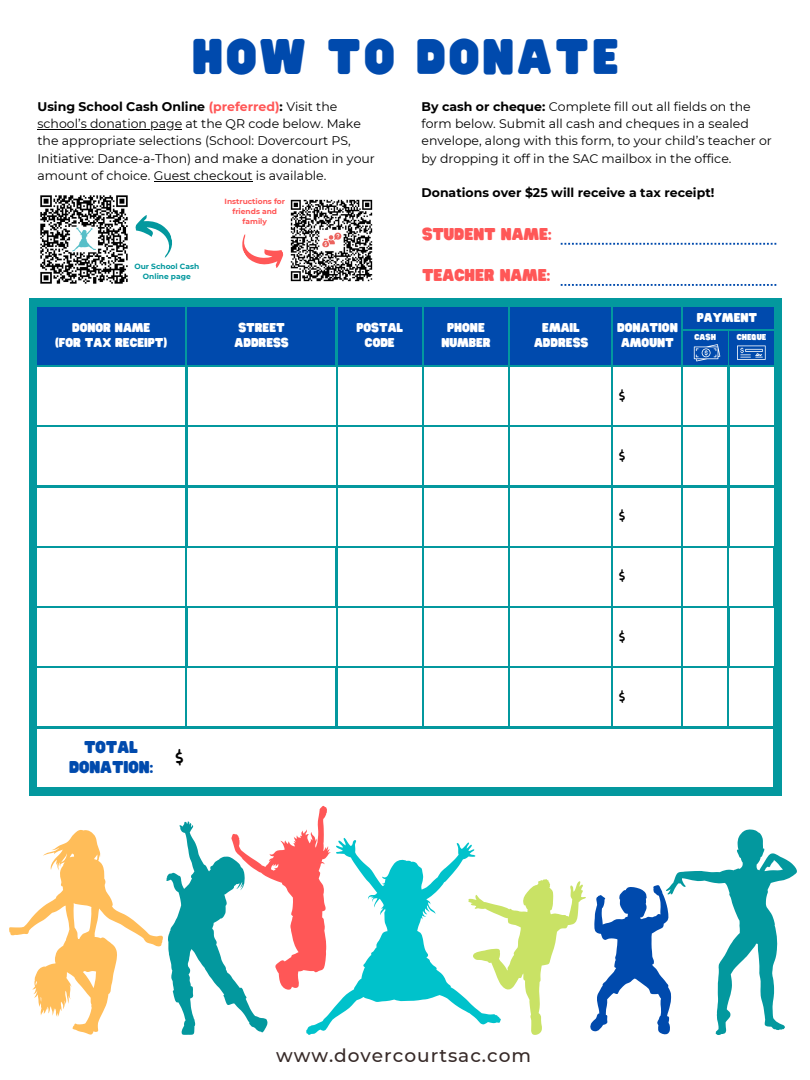
<style>
.page{position:relative;width:810px;height:1080px;background:#fff}
.page>*{position:absolute;margin:0;border:0;box-sizing:border-box;transform-origin:0 0}
.t1{font:43.75px "Hitand Run";letter-spacing:.08em;color:#004aad}
.t2{font:500 18.56px "Montserrat";letter-spacing:.055em;color:#372a28}
.t3{font:100 16.25px "More Sugar";color:#000}
.t4{font:15px "Hitand Run";color:#ff5757}
.t5{font:15px/20.6px "Hitand Run";color:#004aad;text-align:center}
.t6{font:12.5px/17.4px "Montserrat";color:#000}
.t7{font:700 12.5px "Montserrat";color:#000}
.t8{font:100 12.5px "More Sugar";color:#000}
.t9{font:11.25px/15.5px "Hitand Run";color:#fff;text-align:center}
.t10{font:700 7.5px/10.3px "Montserrat";color:#ff5757;text-align:center}
.t11{font:700 7.5px/10.3px "Montserrat";color:#03989e;text-align:center}
.t12{font:7.5px "Hitand Run";color:#fff}
.s1{color:#ff5757}
.s2{font-weight:400}
.s3{font-weight:700}
</style>
<div class="page">
<svg style="left:501px;top:829px;width:296px;height:206px"></svg>
<svg style="left:331px;top:838px;width:170px;height:187px"></svg>
<svg style="left:9px;top:806px;width:322px;height:229px"></svg>
<div style="left:29px;top:298px;width:753px;height:498px;background:#03989e"></div>
<div style="left:188px;top:367px;width:147px;height:58px;background:#fff"></div>
<div style="left:338px;top:367px;width:84px;height:58px;background:#fff"></div>
<div style="left:37px;top:307px;width:148px;height:57px;background:#004aad"></div>
<div style="left:424px;top:367px;width:84px;height:58px;background:#fff"></div>
<div style="left:511px;top:367px;width:100px;height:58px;background:#fff"></div>
<div style="left:38px;top:367px;width:147px;height:58px;background:#fff"></div>
<div style="left:613px;top:367px;width:68px;height:58px;background:#fff"></div>
<div style="left:683px;top:367px;width:44px;height:58px;background:#fff"></div>
<div style="left:730px;top:367px;width:44px;height:58px;background:#fff"></div>
<div style="left:188px;top:428px;width:147px;height:57px;background:#fff"></div>
<div style="left:338px;top:428px;width:84px;height:57px;background:#fff"></div>
<div style="left:424px;top:428px;width:84px;height:57px;background:#fff"></div>
<div style="left:511px;top:428px;width:100px;height:57px;background:#fff"></div>
<div style="left:38px;top:428px;width:147px;height:57px;background:#fff"></div>
<div style="left:613px;top:428px;width:68px;height:57px;background:#fff"></div>
<div style="left:683px;top:428px;width:44px;height:57px;background:#fff"></div>
<div style="left:730px;top:428px;width:44px;height:57px;background:#fff"></div>
<div style="left:188px;top:488px;width:147px;height:57px;background:#fff"></div>
<div style="left:338px;top:488px;width:84px;height:57px;background:#fff"></div>
<div style="left:424px;top:488px;width:84px;height:57px;background:#fff"></div>
<div style="left:511px;top:488px;width:100px;height:57px;background:#fff"></div>
<div style="left:38px;top:488px;width:147px;height:57px;background:#fff"></div>
<div style="left:613px;top:488px;width:68px;height:57px;background:#fff"></div>
<div style="left:683px;top:488px;width:44px;height:57px;background:#fff"></div>
<div style="left:730px;top:488px;width:44px;height:57px;background:#fff"></div>
<div style="left:188px;top:548px;width:147px;height:58px;background:#fff"></div>
<div style="left:338px;top:548px;width:84px;height:58px;background:#fff"></div>
<div style="left:424px;top:548px;width:84px;height:58px;background:#fff"></div>
<div style="left:510px;top:548px;width:101px;height:58px;background:#fff"></div>
<div style="left:37px;top:548px;width:148px;height:58px;background:#fff"></div>
<div style="left:613px;top:548px;width:68px;height:58px;background:#fff"></div>
<div style="left:683px;top:548px;width:44px;height:58px;background:#fff"></div>
<div style="left:729px;top:548px;width:44px;height:58px;background:#fff"></div>
<div style="left:188px;top:608px;width:147px;height:58px;background:#fff"></div>
<div style="left:338px;top:608px;width:84px;height:58px;background:#fff"></div>
<div style="left:424px;top:608px;width:84px;height:58px;background:#fff"></div>
<div style="left:511px;top:608px;width:100px;height:58px;background:#fff"></div>
<div style="left:38px;top:608px;width:147px;height:58px;background:#fff"></div>
<div style="left:613px;top:608px;width:68px;height:58px;background:#fff"></div>
<div style="left:683px;top:608px;width:44px;height:58px;background:#fff"></div>
<div style="left:730px;top:608px;width:44px;height:58px;background:#fff"></div>
<div style="left:188px;top:669px;width:147px;height:57px;background:#fff"></div>
<div style="left:338px;top:669px;width:84px;height:57px;background:#fff"></div>
<div style="left:424px;top:669px;width:84px;height:57px;background:#fff"></div>
<div style="left:510px;top:669px;width:101px;height:57px;background:#fff"></div>
<div style="left:37px;top:669px;width:148px;height:57px;background:#fff"></div>
<div style="left:613px;top:669px;width:68px;height:57px;background:#fff"></div>
<div style="left:683px;top:669px;width:44px;height:57px;background:#fff"></div>
<div style="left:729px;top:669px;width:44px;height:57px;background:#fff"></div>
<div style="left:187px;top:307px;width:148px;height:57px;background:#004aad"></div>
<div style="left:338px;top:307px;width:84px;height:57px;background:#004aad"></div>
<div style="left:424px;top:307px;width:84px;height:57px;background:#004aad"></div>
<div style="left:510px;top:307px;width:101px;height:57px;background:#004aad"></div>
<div style="left:613px;top:307px;width:68px;height:57px;background:#004aad"></div>
<div style="left:683px;top:307px;width:90px;height:22px;background:#004aad"></div>
<div style="left:683px;top:331px;width:44px;height:33px;background:#004aad"></div>
<div style="left:729px;top:331px;width:44px;height:33px;background:#004aad"></div>
<svg style="left:737px;top:346px;width:29px;height:14px"></svg>
<svg style="left:694px;top:344px;width:26px;height:17px"></svg>
<div style="left:38px;top:729px;width:735px;height:57px;background:#fff"></div>
<hr style="left:38px;top:129px;width:144px;height:1px;background:#000">
<hr style="left:154px;top:181px;width:99px;height:1px;background:#000">
<svg style="left:242px;top:234px;width:42px;height:34px"></svg>
<img style="left:40px;top:195px;width:88px;height:89px">
<img style="left:290px;top:199px;width:83px;height:83px">
<svg style="left:135px;top:215px;width:37px;height:43px"></svg>
<svg style="left:561px;top:284px;width:215px;height:2px"></svg>
<svg style="left:561px;top:243px;width:215px;height:2px"></svg>
<p class="t1" style="left:192px;top:33px;width:428px">HOW TO DONATE</p>
<h1 class="t7" style="left:38px;top:98px;width:301px">Using School Cash Online <span class="s1">(preferred)</span>: <span class="s2">Visit the</span></h1>
<h5 class="t6" style="left:38px;top:115px;width:339px">school’s donation page at the QR code below. Make the appropriate selections (School: Dovercourt PS, Initiative: Dance-a-Thon) and make a donation in your amount of choice. Guest checkout is available.</h5>
<p class="t11" style="left:134px;top:261px;width:66px">Our School Cash<br>Online page</p>
<p class="t10" style="left:225px;top:196px;width:62px">Instructions for friends and family</p>
<p class="t6" style="left:422px;top:97px;width:352px"><span class="s3">By cash or cheque:</span> Complete fill out all fields on the form below. Submit all cash and cheques in a sealed envelope, along with this form, to your child’s teacher or by dropping it off in the SAC mailbox in the office.</p>
<p class="t7" style="left:422px;top:185px;width:294px">Donations over $25 will receive a tax receipt!</p>
<p class="t4" style="left:422px;top:226px;width:131px">STUDENT NAME:</p>
<p class="t4" style="left:422px;top:267px;width:130px">TEACHER NAME:</p>
<p class="t9" style="left:55px;top:320px;width:114px">DONOR NAME<br>(FOR TAX RECEIPT)</p>
<p class="t9" style="left:235px;top:320px;width:56px">STREET<br>ADDRESS</p>
<p class="t9" style="left:357px;top:320px;width:48px">POSTAL<br>CODE</p>
<h5 class="t9" style="left:441px;top:320px;width:51px">PHONE<br>NUMBER</h5>
<h4 class="t9" style="left:534px;top:320px;width:56px">EMAIL<br>ADDRESS</h4>
<p class="t5" style="left:69px;top:737px;width:86px">TOTAL<br>DONATION:</p>
<p class="t3" style="left:175px;top:747px;width:10px">$</p>
<h6 class="t9" style="left:617px;top:320px;width:62px">DONATION<br>AMOUNT</h6>
<h3 class="t8" style="left:619px;top:388px;width:8px">$</h3>
<h6 class="t9" style="left:697px;top:310px;width:62px">PAYMENT</h6>
<h6 class="t12" style="left:695px;top:333px;width:23px">CASH</h6>
<p class="t12" style="left:737px;top:333px;width:31px">CHEQUE</p>
<h3 class="t8" style="left:619px;top:448px;width:8px">$</h3>
<h6 class="t8" style="left:619px;top:508px;width:8px">$</h6>
<h6 class="t8" style="left:619px;top:569px;width:8px">$</h6>
<h6 class="t8" style="left:619px;top:629px;width:8px">$</h6>
<h6 class="t8" style="left:619px;top:689px;width:8px">$</h6>
<p class="t2" style="left:276px;top:1044px;width:257px">www.dovercourtsac.com</p>
</div>
